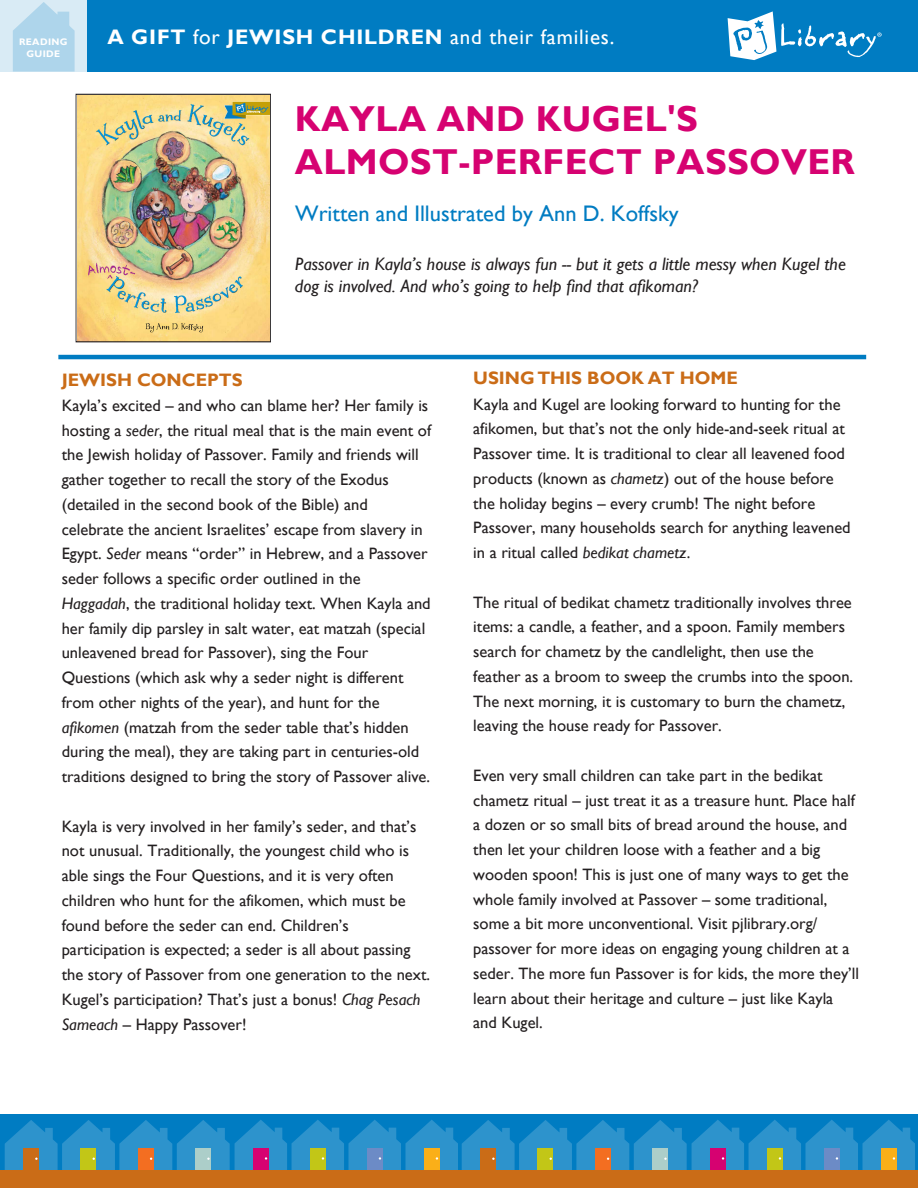
<style>
.page{position:relative;width:918px;height:1188px;background:#fff}
.page>*{position:absolute;margin:0;border:0;box-sizing:border-box;transform-origin:0 0}
.t1{font:700 36px/43.2px "Gill Sans";letter-spacing:.01em;color:#d60271}
.t2{font:22.5px "Gill Sans";color:#007cc2}
.t3{font:21px "Gill Sans";letter-spacing:.04em;color:#fff}
.t4{font:italic 18px/21.6px "Gill Sans";color:#231f20}
.t5{font:700 18px "Gill Sans";color:#ca6c17}
.t6{font:16.5px/24.8px "Gill Sans";color:#231f20}
.t7{font:700 9.45px/11.9px "Gill Sans";color:#fff;text-align:right}
.s1{font-weight:700}
.s2{font-style:italic}
</style>
<div class="page">
<img style="left:78px;top:96px;width:191px;height:244px">
<div style="left:76px;top:94px;width:195px;height:248px;border:1px solid #231f20"></div>
<hr style="left:58px;top:355px;width:808px;height:4px;background:#007cc2">
<div style="left:87px;top:0;width:831px;height:72px;background:#007cc2"></div>
<div style="left:6px;top:1114px;width:452px;height:57px;background:#007cc2"></div>
<div style="left:463px;top:1114px;width:452px;height:57px;background:#007cc2"></div>
<svg style="left:5px;top:1120px;width:910px;height:50px"></svg>
<div style="left:0;top:1170px;width:918px;height:18px;background:#ca6c17"></div>
<svg style="left:728px;top:11px;width:154px;height:49px"></svg>
<div style="left:0;top:0;width:87px;height:72px;background:#d9ebf5"></div>
<svg style="left:13px;top:2px;width:62px;height:70px"></svg>
<p class="t7" style="left:19px;top:37px;width:15px">READING<br>GUIDE</p>
<p class="t3" style="left:107px;top:25px;width:509px"><span class="s1">A GI FT</span> for <span class="s1">JEWISH CHILDREN</span> and their families.</p>
<h1 class="t1" style="left:295px;top:98px;width:562px">KAYLA AND KUGEL'S<br>ALMOST-PERFECT PASSOVER</h1>
<h2 class="t2" style="left:295px;top:201px;width:385px">Written and Illustrated by Ann D. Koffsky</h2>
<p class="t4" style="left:295px;top:253px;width:552px">Passover in Kayla’s house is always fun -- but it gets a little messy when Kugel the dog is involved. And who’s going to help find that afikoman?</p>
<p class="t5" style="left:62px;top:369px;width:183px">JEWISH CONCEPTS</p>
<p class="t6" style="left:62px;top:393px;width:371px">Kayla’s excited – and who can blame her? Her family is hosting a <span class="s2">seder</span>, the ritual meal that is the main event of the Jewish holiday of Passover. Family and friends will gather together to recall the story of the Exodus (detailed in the second book of the Bible) and celebrate the ancient Israelites’ escape from slavery in Egypt. <span class="s2">Seder</span> means “order” in Hebrew, and a Passover seder follows a specific order outlined in the <span class="s2">Haggadah</span>, the traditional holiday text. When Kayla and her family dip parsley in salt water, eat matzah (special unleavened bread for Passover), sing the Four Questions (which ask why a seder night is different from other nights of the year), and hunt for the <span class="s2">afikomen</span> (matzah from the seder table that’s hidden during the meal), they are taking part in centuries-old traditions designed to bring the story of Passover alive.</p>
<p class="t6" style="left:62px;top:814px;width:370px">Kayla is very involved in her family’s seder, and that’s not unusual. Traditionally, the youngest child who is able sings the Four Questions, and it is very often children who hunt for the afikomen, which must be found before the seder can end. Children’s participation is expected; a seder is all about passing the story of Passover from one generation to the next.<br>Kugel’s participation? That’s just a bonus! <span class="s2">Chag Pesach Sameach</span> – Happy Passover!</p>
<p class="t5" style="left:473px;top:367px;width:266px">USING THIS BOOK AT HOME</p>
<p class="t6" style="left:473px;top:392px;width:379px">Kayla and Kugel are looking forward to hunting for the afikomen, but that’s not the only hide-and-seek ritual at Passover time. It is traditional to clear all leavened food products (known as <span class="s2">chametz</span>) out of the house before the holiday begins – every crumb! The night before Passover, many households search for anything leavened in a ritual called <span class="s2">bedikat chametz</span>.</p>
<p class="t6" style="left:473px;top:590px;width:381px">The ritual of bedikat chametz traditionally involves three items: a candle, a feather, and a spoon. Family members search for chametz by the candlelight, then use the feather as a broom to sweep the crumbs into the spoon.<br>The next morning, it is customary to burn the chametz, leaving the house ready for Passover.</p>
<p class="t6" style="left:473px;top:763px;width:387px">Even very small children can take part in the bedikat chametz ritual – just treat it as a treasure hunt. Place half a dozen or so small bits of bread around the house, and then let your children loose with a feather and a big wooden spoon! This is just one of many ways to get the whole family involved at Passover – some traditional, some a bit more unconventional. Visit pjlibrary.org/ passover for more ideas on engaging young children at a seder. The more fun Passover is for kids, the more they’ll learn about their heritage and culture – just like Kayla and Kugel.</p>
</div>
